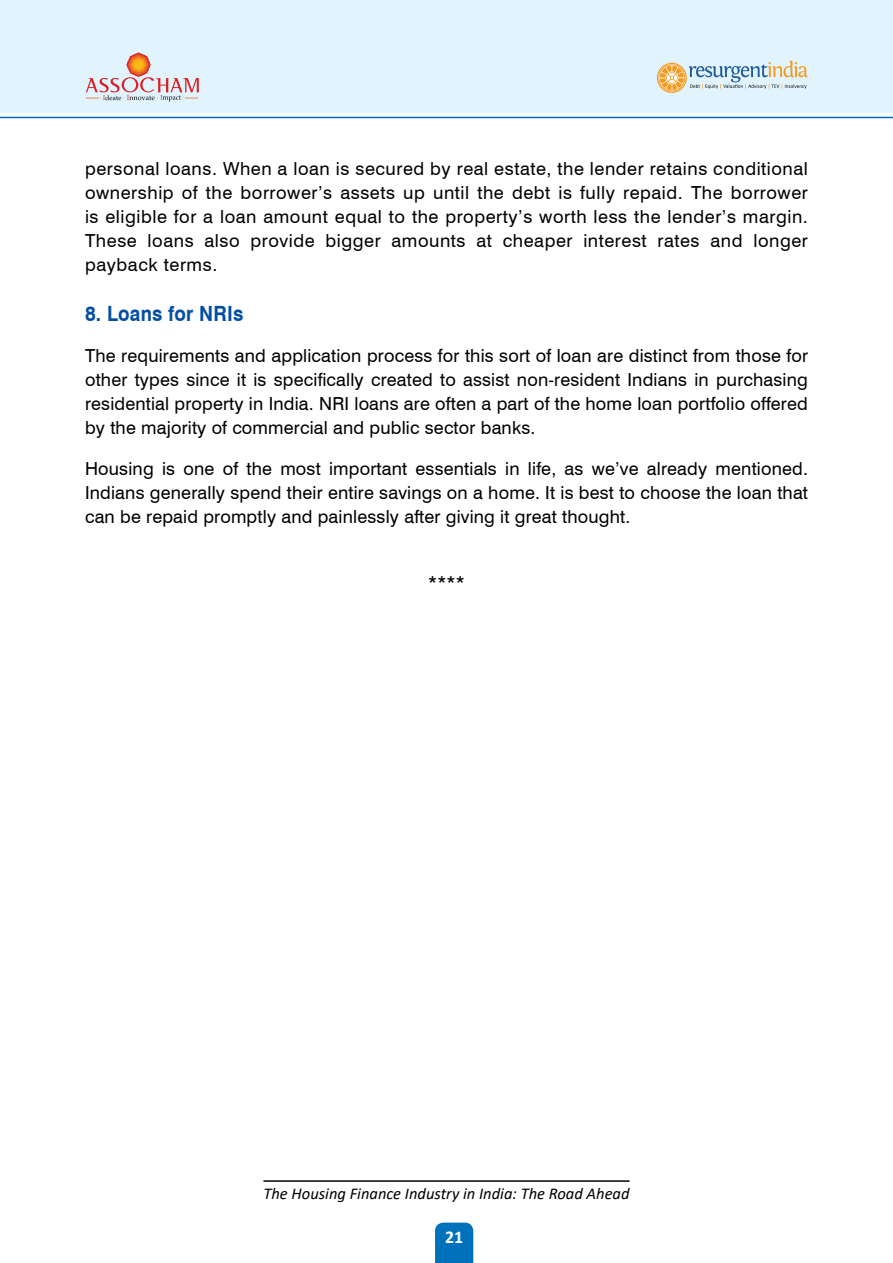
<style>
.page{position:relative;width:893px;height:1263px;background:#fff}
.page>*{position:absolute;margin:0;border:0;box-sizing:border-box;transform-origin:0 0}
.t1{font:700 21px "Swiss 721 BT";letter-spacing:.01em;color:#034ea2;scale:.9 1}
.t2{font:18px/24px "Swiss 721 BT";letter-spacing:.01em;color:#000;text-align:justify}
.t3{font:700 18px "Calibri";color:#fff}
.t4{font:italic 16.5px "Calibri";color:#000}
</style>
<div class="page">
<div style="left:0;top:0;width:893px;height:113px;background:#e1f4fd"></div>
<hr style="left:263px;top:1180px;width:366px;height:2px;background:#000">
<div style="left:435px;top:1222px;width:38px;height:41px;background:#0072bc"></div>
<svg style="left:86px;top:52px;width:113px;height:50px"></svg>
<svg style="left:657px;top:63px;width:30px;height:30px"></svg>
<svg style="left:658px;top:64px;width:28px;height:28px"></svg>
<svg style="left:660px;top:61px;width:148px;height:29px"></svg>
<div style="left:659px;top:65px;width:26px;height:26px;border:1px solid #f39a21;border-radius:50%"></div>
<hr style="left:0;top:117px;width:893px;height:1px;background:#0066b3">
<p class="t2" style="left:85px;top:156px;width:724px">personal loans. When a loan is secured by real estate, the lender retains conditional ownership of the borrower’s assets up until the debt is fully repaid. The borrower is eligible for a loan amount equal to the property’s worth less the lender’s margin.<br>These loans also provide bigger amounts at cheaper interest rates and longer payback terms.</p>
<p class="t1" style="left:85px;top:299px;width:177px">8. Loans for NRIs</p>
<p class="t2" style="left:85px;top:343px;width:724px">The requirements and application process for this sort of loan are distinct from those for other types since it is specifically created to assist non-resident Indians in purchasing residential property in India. NRI loans are often a part of the home loan portfolio offered by the majority of commercial and public sector banks.</p>
<p class="t2" style="left:85px;top:456px;width:724px">Housing is one of the most important essentials in life, as we’ve already mentioned.<br>Indians generally spend their entire savings on a home. It is best to choose the loan that can be repaid promptly and painlessly after giving it great thought.</p>
<p class="t2" style="left:428px;top:570px;width:38px">****</p>
<p class="t4" style="left:263px;top:1182px;width:368px">The Housing Finance Industry in India: The Road Ahead</p>
<p class="t3" style="left:445px;top:1224px;width:20px">21</p>
</div>
